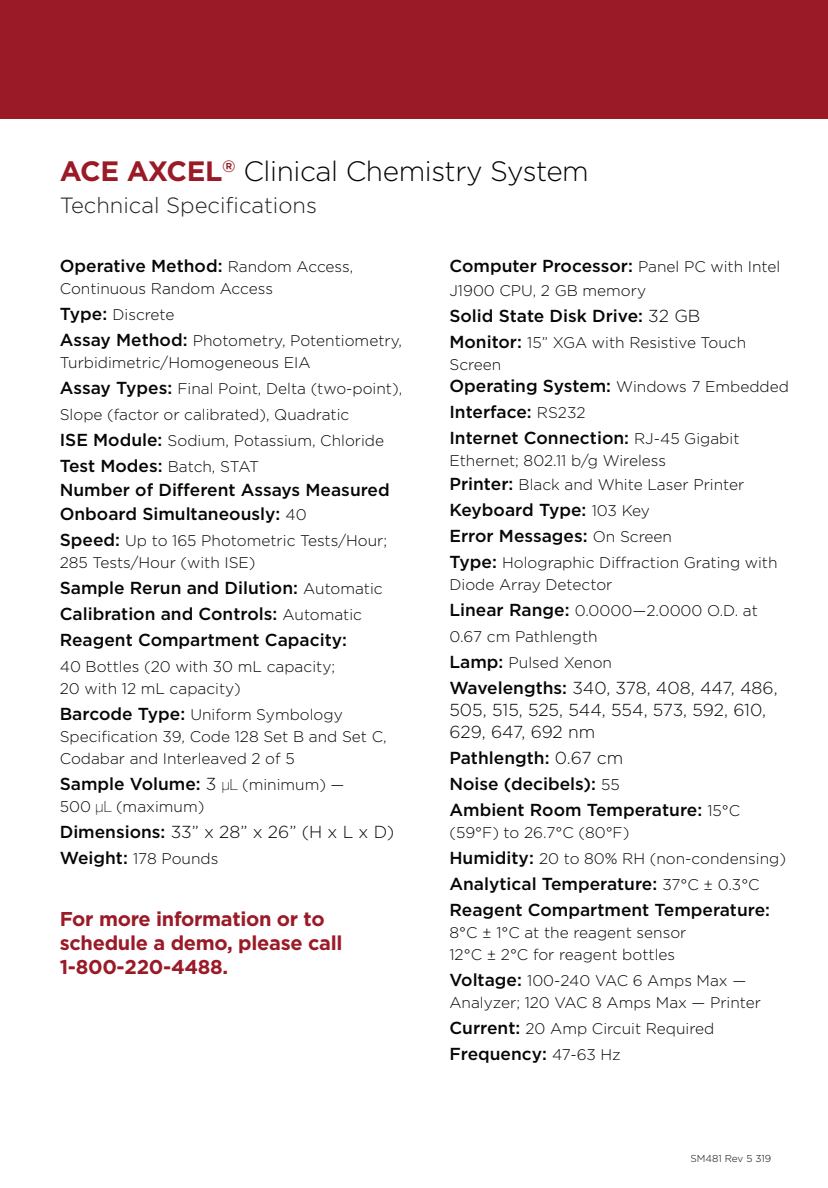
<style>
.page{position:relative;width:828px;height:1188px;background:#fff}
.page>*{position:absolute;margin:0;border:0;box-sizing:border-box;transform-origin:0 0}
.t1{font:300 28px "Gotham";letter-spacing:-.015em;color:#040503}
.t2{font:300 22px "Gotham";color:#231f20}
.t3{font:700 20px/24px "Gotham";letter-spacing:-.015em;color:#9a1b27}
.t4{font:500 17.4px/24px "Gotham";color:#070604}
.t5{font:300 17.4px/22px "Gotham";color:#070604}
.t6{font:300 15.4px/22px "Gotham";color:#070604}
.t7{font:300 10px "Gotham";color:#070604}
.s1{font-weight:700;color:#9a1b27}
.s2{font-weight:300;font-size:15.4px}
.s3{font-weight:500;font-size:17.4px}
.s4{font-weight:300}
.s5{font-family:"Helvetica Neue LT Std";font-weight:100;font-size:15.4px;color:#231f20}
.s6{font-family:"Helvetica Neue LT Std";font-weight:100;color:#231f20}
.s7{font-weight:500}
</style>
<div class="page">
<div style="left:0;top:0;width:828px;height:119px;background:#9a1b27"></div>
<p class="t1" style="left:60px;top:153px;width:531px"><span class="s1">ACE AXCEL</span><sup>®</sup> Clinical Chemistry System</p>
<p class="t2" style="left:60px;top:192px;width:259px">Technical Specifications</p>
<p class="t4" style="left:60px;top:253px;width:295px">Operative Method: <span class="s2">Random Access,</span></p>
<p class="t6" style="left:60px;top:277px;width:215px">Continuous Random Access</p>
<p class="t6" style="left:60px;top:303px;width:116px"><span class="s3">Type:</span> Discrete</p>
<p class="t6" style="left:60px;top:329px;width:344px"><span class="s3">Assay Method:</span> Photometry, Potentiometry,</p>
<p class="t6" style="left:60px;top:351px;width:252px">Turbidimetric/Homogeneous EIA</p>
<p class="t6" style="left:60px;top:375px;width:344px;line-height:26px"><span class="s3">Assay Types:</span> Final Point, Delta (two-point),<br>Slope (factor or calibrated), Quadratic</p>
<p class="t6" style="left:60px;top:429px;width:326px"><span class="s3">ISE Module:</span> Sodium, Potassium, Chloride</p>
<p class="t4" style="left:60px;top:453px;width:201px">Test Modes: <span class="s2">Batch, STAT</span></p>
<p class="t4" style="left:60px;top:477px;width:332px">Number of Different Assays Measured<br>Onboard Simultaneously: <span class="s2">40</span></p>
<p class="t6" style="left:60px;top:529px;width:329px"><span class="s3">Speed:</span> Up to 165 Photometric Tests/Hour;<br>285 Tests/Hour (with ISE)</p>
<p class="t4" style="left:60px;top:575px;width:325px">Sample Rerun and Dilution: <span class="s2">Automatic</span></p>
<p class="t4" style="left:60px;top:601px;width:304px">Calibration and Controls: <span class="s2">Automatic</span></p>
<p class="t4" style="left:60px;top:627px;width:289px">Reagent Compartment Capacity:</p>
<p class="t6" style="left:60px;top:655px;width:277px">40 Bottles (20 with 30 mL capacity;</p>
<p class="t6" style="left:60px;top:677px;width:183px">20 with 12 mL capacity)</p>
<p class="t6" style="left:60px;top:703px;width:328px"><span class="s3">Barcode Type:</span> Uniform Symbology<br>Specification 39, Code 128 Set B and Set C,<br>Codabar and Interleaved 2 of 5</p>
<p class="t4" style="left:60px;top:771px;width:286px">Sample Volume: <span class="s4">3</span> <span class="s5">μL</span> <span class="s2">(minimum) —</span></p>
<p class="t6" style="left:60px;top:795px;width:146px">500 <span class="s6">μL</span> (maximum)</p>
<p class="t5" style="left:60px;top:820px;width:336px"><span class="s7">Dimensions:</span> 33” x 28” x 26” (H x L x D)</p>
<p class="t6" style="left:60px;top:847px;width:160px"><span class="s3">Weight:</span> 178 Pounds</p>
<p class="t3" style="left:60px;top:906px;width:284px">For more information or to schedule a demo, please call<br>1-800-220-4488.</p>
<p class="t4" style="left:449px;top:253px;width:332px">Computer Processor: <span class="s2">Panel PC with Intel</span></p>
<p class="t6" style="left:449px;top:279px;width:198px">J1900 CPU, 2 GB memory</p>
<p class="t4" style="left:449px;top:303px;width:253px">Solid State Disk Drive: <span class="s4">32 GB</span></p>
<p class="t6" style="left:449px;top:331px;width:298px"><span class="s3">Monitor:</span> 15” XGA with Resistive Touch<br>Screen</p>
<p class="t4" style="left:449px;top:373px;width:341px">Operating System: <span class="s2">Windows 7 Embedded</span></p>
<p class="t4" style="left:449px;top:399px;width:138px">Interface: <span class="s2">RS232</span></p>
<p class="t4" style="left:449px;top:425px;width:292px">Internet Connection: <span class="s2">RJ-45 Gigabit</span></p>
<p class="t6" style="left:449px;top:449px;width:218px">Ethernet; 802.11 b/g Wireless</p>
<p class="t6" style="left:449px;top:473px;width:296px"><span class="s3">Printer:</span> Black and White Laser Printer</p>
<p class="t4" style="left:449px;top:497px;width:202px">Keyboard Type: <span class="s2">103 Key</span></p>
<p class="t4" style="left:449px;top:523px;width:224px">Error Messages: <span class="s2">On Screen</span></p>
<p class="t6" style="left:449px;top:551px;width:330px"><span class="s3">Type:</span> Holographic Diffraction Grating with<br>Diode Array Detector</p>
<p class="t6" style="left:449px;top:597px;width:310px;line-height:26px"><span class="s3">Linear Range:</span> 0.0000—2.0000 O.D. at<br>0.67 cm Pathlength</p>
<p class="t6" style="left:449px;top:651px;width:164px"><span class="s3">Lamp:</span> Pulsed Xenon</p>
<p class="t5" style="left:449px;top:676px;width:330px"><span class="s7">Wavelengths:</span> 340, 378, 408, 447, 486,<br>505, 515, 525, 544, 554, 573, 592, 610,<br>629, 647, 692 nm</p>
<p class="t4" style="left:449px;top:745px;width:175px">Pathlength: <span class="s4">0.67 cm</span></p>
<p class="t4" style="left:449px;top:771px;width:172px">Noise (decibels): <span class="s2">55</span></p>
<p class="t4" style="left:449px;top:797px;width:292px">Ambient Room Temperature: <span class="s2">15°C</span></p>
<p class="t6" style="left:449px;top:821px;width:181px">(59°F) to 26.7°C (80°F)</p>
<p class="t6" style="left:449px;top:847px;width:338px"><span class="s3">Humidity:</span> 20 to 80% RH (non-condensing)</p>
<p class="t4" style="left:449px;top:871px;width:312px">Analytical Temperature: <span class="s2">37°C ± 0.3°C</span></p>
<p class="t4" style="left:449px;top:897px;width:322px">Reagent Compartment Temperature:</p>
<p class="t6" style="left:449px;top:921px;width:238px">8°C ± 1°C at the reagent sensor</p>
<p class="t6" style="left:449px;top:943px;width:227px">12°C ± 2°C for reagent bottles</p>
<p class="t6" style="left:449px;top:969px;width:313px"><span class="s3">Voltage:</span> 100-240 VAC 6 Amps Max —<br>Analyzer; 120 VAC 8 Amps Max — Printer</p>
<p class="t6" style="left:449px;top:1017px;width:266px"><span class="s3">Current:</span> 20 Amp Circuit Required</p>
<p class="t4" style="left:449px;top:1041px;width:173px">Frequency: <span class="s2">47-63 Hz</span></p>
<p class="t7" style="left:690px;top:1152px;width:82px">SM481 Rev 5 319</p>
</div>
